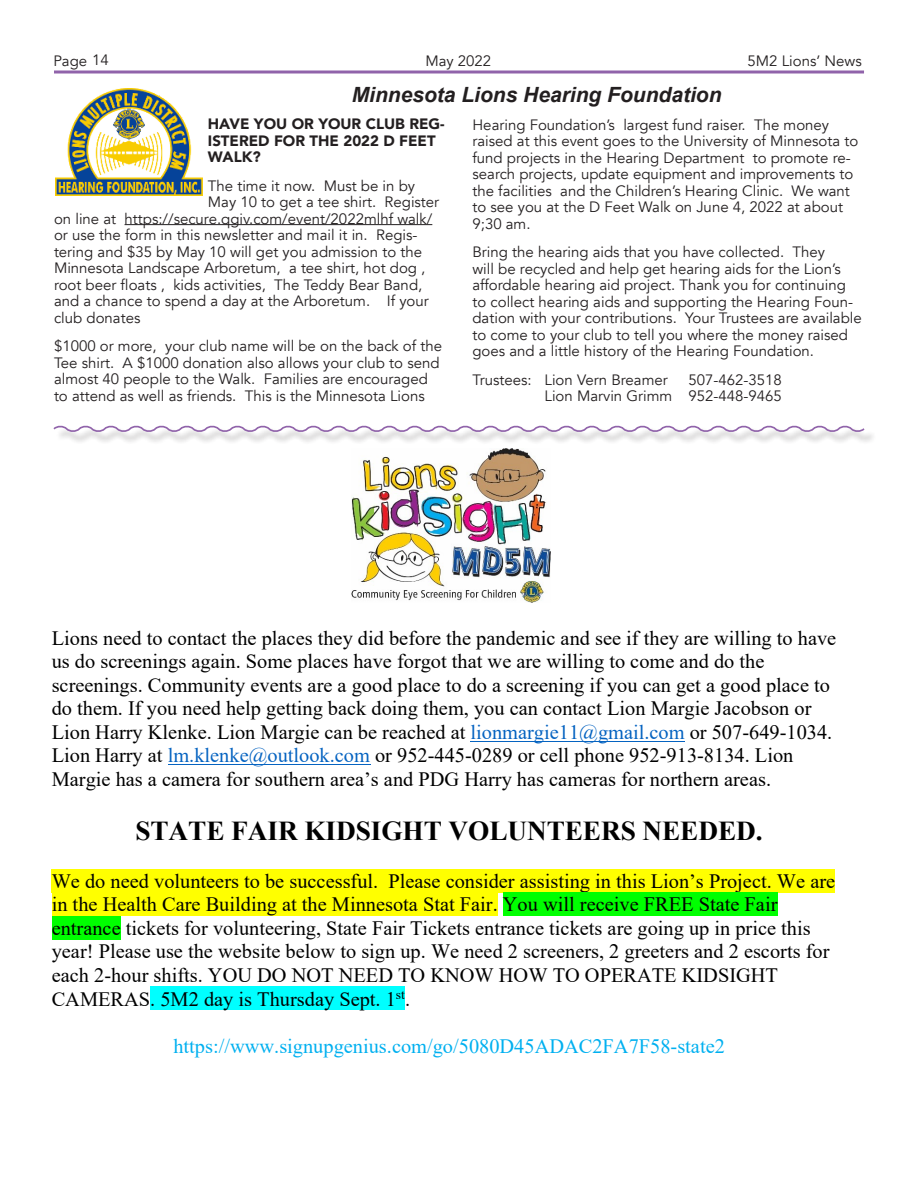
<style>
.page{position:relative;width:918px;height:1188px;background:#fff}
.page>*{position:absolute;margin:0;border:0;box-sizing:border-box;transform-origin:0 0}
.t1{font:700 27.3px "Times New Roman";letter-spacing:-.005em;color:#000}
.t2{font:italic 700 21px "Arial";color:#231f20}
.t3{font:20.4px/23.5px "Times New Roman";color:#000}
.t4{font:20.4px "Times New Roman";color:#00b0f0}
.List_Paragraph{font:15px/16.5px "Avenir";color:#231f20}
.t5{font:900 15px/16.5px "Avenir";color:#231f20}
.s1{color:#0563c1}
</style>
<div class="page">
<svg style="left:54px;top:70px;width:810px;height:4px;background:#ab89bf"></svg>
<hr style="left:125px;top:224px;width:307px;height:1px;background:#231f20">
<img style="left:56px;top:89px;width:146px;height:107px">
<hr style="left:470px;top:741px;width:214px;height:1px;background:#0563c1">
<hr style="left:168px;top:764px;width:202px;height:1px;background:#0563c1">
<div style="left:52px;top:869px;width:783px;height:24px;background:#ff0"></div>
<div style="left:52px;top:893px;width:446px;height:23px;background:#ff0"></div>
<div style="left:503px;top:893px;width:274px;height:23px;background:#0f0"></div>
<div style="left:52px;top:916px;width:69px;height:23px;background:#0f0"></div>
<div style="left:150px;top:986px;width:255px;height:24px;background:#0ff"></div>
<img style="left:351px;top:448px;width:199px;height:154px">
<div style="left:56px;top:428px;width:821px;height:17px;background:#231f20;opacity:.5"></div>
<svg style="left:53px;top:425px;width:813px;height:9px"></svg>
<p class="List_Paragraph" style="left:53px;top:52px;width:57px">Page 14</p>
<p class="List_Paragraph" style="left:425px;top:52px;width:67px">May 2022</p>
<p class="List_Paragraph" style="left:748px;top:52px;width:116px">5M2 Lions’ News</p>
<p class="t2" style="left:352px;top:81px;width:371px">Minnesota Lions Hearing Foundation</p>
<p class="t5" style="left:208px;top:115px;width:238px">HAVE YOU OR YOUR CLUB REG-<br>ISTERED FOR THE 2022 D FEET<br>WALK?</p>
<p class="List_Paragraph" style="left:208px;top:177px;width:209px">The time it now. Must be in by</p>
<p class="List_Paragraph" style="left:208px;top:194px;width:233px">May 10 to get a tee shirt. Register</p>
<p class="List_Paragraph" style="left:54px;top:210px;width:380px">on line at https://secure.qgiv.com/event/2022mlhf walk/</p>
<p class="List_Paragraph" style="left:54px;top:227px;width:365px">or use the form in this newsletter and mail it in. Regis-</p>
<p class="List_Paragraph" style="left:54px;top:243px;width:370px">tering and $35 by May 10 will get you admission to the</p>
<p class="List_Paragraph" style="left:54px;top:260px;width:373px">Minnesota Landscape Arboretum, a tee shirt, hot dog ,</p>
<p class="List_Paragraph" style="left:54px;top:276px;width:370px">root beer floats , kids activities, The Teddy Bear Band,</p>
<p class="List_Paragraph" style="left:54px;top:293px;width:376px">and a chance to spend a day at the Arboretum. If your</p>
<p class="List_Paragraph" style="left:54px;top:309px;width:88px">club donates</p>
<p class="List_Paragraph" style="left:54px;top:338px;width:390px">$1000 or more, your club name will be on the back of the Tee shirt. A $1000 donation also allows your club to send almost 40 people to the Walk. Families are encouraged to attend as well as friends. This is the Minnesota Lions</p>
<p class="List_Paragraph" style="left:472px;top:117px;width:387px">Hearing Foundation’s largest fund raiser. The money raised at this event goes to the University of Minnesota to fund projects in the Hearing Department to promote re&shy;search projects, update equipment and improvements to the facilities and the Children’s Hearing Clinic. We want to see you at the D Feet Walk on June 4, 2022 at about 9;30 am.</p>
<p class="List_Paragraph" style="left:472px;top:244px;width:391px">Bring the hearing aids that you have collected. They<br>will be recycled and help get hearing aids for the Lion’s affordable hearing aid project. Thank you for continuing to collect hearing aids and supporting the Hearing Foun&shy;dation with your contributions. Your Trustees are available to come to your club to tell you where the money raised goes and a little history of the Hearing Foundation.</p>
<p class="List_Paragraph" style="left:472px;top:372px;width:197px">Trustees: Lion Vern Breamer</p>
<p class="List_Paragraph" style="left:688px;top:372px;width:95px">507-462-3518</p>
<p class="List_Paragraph" style="left:544px;top:388px;width:239px">Lion Marvin Grimm 952-448-9465</p>
<p class="t3" style="left:52px;top:626px;width:786px">Lions need to contact the places they did before the pandemic and see if they are willing to have us do screenings again. Some places have forgot that we are willing to come and do the screenings. Community events are a good place to do a screening if you can get a good place to do them. If you need help getting back doing them, you can contact Lion Margie Jacobson or Lion Harry Klenke. Lion Margie can be reached at <span class="s1">lionmargie11@gmail.com</span> or 507-649-1034.<br>Lion Harry at <span class="s1">lm.klenke@outlook.com</span> or 952-445-0289 or cell phone 952-913-8134. Lion Margie has a camera for southern area’s and PDG Harry has cameras for northern areas.</p>
<p class="t1" style="left:135px;top:811px;width:629px">STATE FAIR KIDSIGHT VOLUNTEERS NEEDED.</p>
<p class="t3" style="left:52px;top:869px;width:785px">We do need volunteers to be successful. Please consider assisting in this Lion’s Project. We are in the Health Care Building at the Minnesota Stat Fair. You will receive FREE State Fair entrance tickets for volunteering, State Fair Tickets entrance tickets are going up in price this year! Please use the website below to sign up. We need 2 screeners, 2 greeters and 2 escorts for each 2-hour shifts. YOU DO NOT NEED TO KNOW HOW TO OPERATE KIDSIGHT CAMERAS. 5M2 day is Thursday Sept. 1<sup>st</sup>.</p>
<p class="t4" style="left:173px;top:1032px;width:553px">https://www.signupgenius.com/go/5080D45ADAC2FA7F58-state2</p>
</div>
